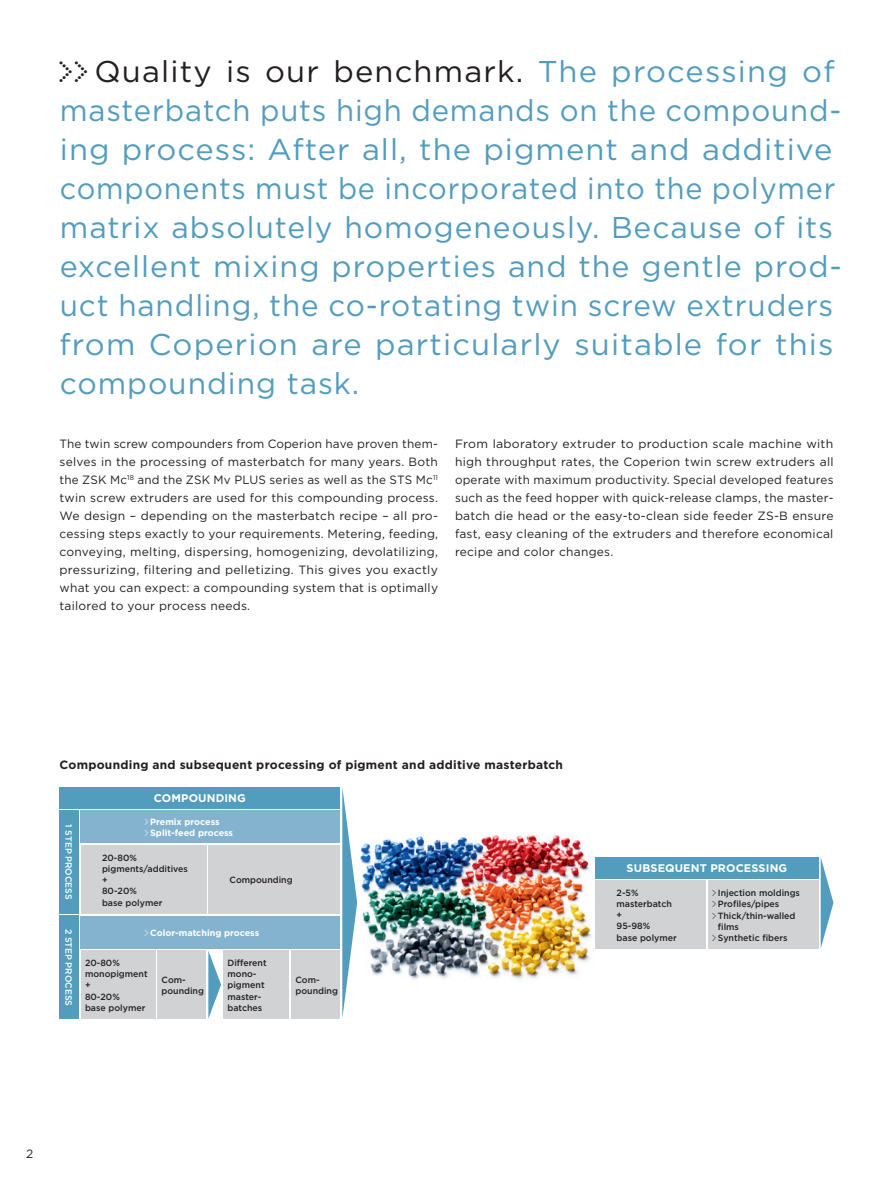
<style>
.page{position:relative;width:893px;height:1191px;background:#fff}
.page>*{position:absolute;margin:0;border:0;box-sizing:border-box;transform-origin:0 0}
.Intro{font:30px/39px "Gotham";letter-spacing:.03em;color:#529cbe}
.Copy{font:12px/18px "Gotham";letter-spacing:.02em;color:#231f20;text-align:justify}
.t1{font:700 12px "Gotham";letter-spacing:.02em;color:#231f20}
.Copy-2{font:700 11.1px "Gotham";letter-spacing:.01em;color:#fff}
.Copy-3{font:500 9px/11.2px "Gotham";color:#231f20}
.Copy-4{font:700 9px "Gotham";color:#fff}
.Copy-5{font:500 9px "Gotham";color:#fff}
.s1{font-family:"Dot Matrix One OT";color:#231f20}
.s2{color:#231f20}
.s3{font-family:"Dot Matrix One OT";font-weight:400}
</style>
<div class="page">
<img style="left:357px;top:834px;width:239px;height:145px">
<div style="left:595px;top:880px;width:111px;height:68px;background:#d1d2d4"></div>
<div style="left:708px;top:880px;width:111px;height:68px;background:#d1d2d4"></div>
<svg style="left:821px;top:858px;width:12px;height:89px"></svg>
<div style="left:595px;top:857px;width:224px;height:21px;background:#529cbe"></div>
<div style="left:60px;top:787px;width:280px;height:21px;background:#529cbe"></div>
<div style="left:81px;top:810px;width:259px;height:33px;background:#83b3cf"></div>
<div style="left:81px;top:915px;width:259px;height:33px;background:#83b3cf"></div>
<div style="left:81px;top:845px;width:125px;height:68px;background:#d1d2d4"></div>
<div style="left:81px;top:950px;width:74px;height:68px;background:#d1d2d4"></div>
<div style="left:223px;top:950px;width:66px;height:68px;background:#d1d2d4"></div>
<div style="left:208px;top:845px;width:132px;height:68px;background:#d1d2d4"></div>
<div style="left:157px;top:950px;width:49px;height:68px;background:#d1d2d4"></div>
<div style="left:291px;top:950px;width:49px;height:68px;background:#d1d2d4"></div>
<svg style="left:342px;top:787px;width:15px;height:231px"></svg>
<div style="left:60px;top:810px;width:19px;height:103px;background:#529cbe"></div>
<div style="left:60px;top:915px;width:19px;height:103px;background:#529cbe"></div>
<svg style="left:208px;top:951px;width:13px;height:67px"></svg>
<p class="Intro" style="left:58px;top:52px;width:785px"><span class="s1">&gt;&gt;</span> <span class="s2">Quality is our benchmark.</span> The processing of masterbatch puts high demands on the compound&shy;ing process: After all, the pigment and additive components must be incorporated into the polymer matrix absolutely homogeneously. Because of its excellent mixing properties and the gentle prod&shy;uct handling, the co-rotating twin screw extruders from Coperion are particularly suitable for this compounding task.</p>
<p class="Copy" style="left:60px;top:434px;width:380px">The twin screw compounders from Coperion have proven them&shy;selves in the processing of masterbatch for many years. Both the ZSK Mc<sup>18</sup> and the ZSK Mv PLUS series as well as the STS Mc<sup>11 </sup>twin screw extruders are used for this compounding process.<br>We design – depending on the masterbatch recipe – all pro&shy;cessing steps exactly to your requirements. Metering, feeding, conveying, melting, dispersing, homogenizing, devolatilizing, pressurizing, filtering and pelletizing. This gives you exactly what you can expect: a compounding system that is optimally tailored to your process needs.</p>
<p class="Copy" style="left:455px;top:434px;width:380px;text-align:left">From laboratory extruder to production scale machine with high throughput rates, the Coperion twin screw extruders all operate with maximum productivity. Special developed features such as the feed hopper with quick-release clamps, the master&shy;batch die head or the easy-to-clean side feeder ZS-B ensure fast, easy cleaning of the extruders and therefore economical recipe and color changes.</p>
<p class="t1" style="left:60px;top:756px;width:505px">Compounding and subsequent processing of pigment and additive masterbatch</p>
<p class="Copy-5" style="left:75px;top:824px;width:77px;rotate:90deg">1 STEP PROCESS</p>
<p class="Copy-5" style="left:75px;top:928px;width:79px;rotate:90deg">2 STEP PROCESS</p>
<p class="Copy-2" style="left:154px;top:790px;width:94px">COMPOUNDING</p>
<p class="Copy-4" style="left:145px;top:816px;width:77px"><span class="s3">&gt;</span>Premix process</p>
<p class="Copy-4" style="left:145px;top:827px;width:90px"><span class="s3">&gt;</span>Split-feed process</p>
<p class="Copy-3" style="left:102px;top:851px;width:36px">20-80%</p>
<p class="Copy-3" style="left:102px;top:863px;width:87px">pigments/additives</p>
<p class="Copy-3" style="left:102px;top:874px;width:7px">+</p>
<p class="Copy-3" style="left:102px;top:885px;width:36px">80-20%</p>
<p class="Copy-3" style="left:102px;top:896px;width:62px">base polymer</p>
<p class="Copy-3" style="left:230px;top:874px;width:65px">Compounding</p>
<p class="Copy-4" style="left:145px;top:927px;width:116px"><span class="s3">&gt;</span>Color-matching process</p>
<p class="Copy-3" style="left:85px;top:957px;width:36px">20-80%</p>
<p class="Copy-3" style="left:85px;top:968px;width:64px">monopigment</p>
<p class="Copy-3" style="left:85px;top:979px;width:7px">+</p>
<p class="Copy-3" style="left:85px;top:990px;width:36px">80-20%</p>
<p class="Copy-3" style="left:85px;top:1002px;width:62px">base polymer</p>
<p class="Copy-3" style="left:227px;top:957px;width:41px">Different mono&shy;pigment master&shy;batches</p>
<p class="Copy-3" style="left:162px;top:973px;width:44px">Com&shy;pounding</p>
<p class="Copy-3" style="left:296px;top:973px;width:44px">Com&shy;pounding</p>
<p class="Copy-2" style="left:627px;top:861px;width:162px">SUBSEQUENT PROCESSING</p>
<p class="Copy-3" style="left:617px;top:886px;width:23px">2-5%</p>
<p class="Copy-3" style="left:617px;top:898px;width:57px">masterbatch</p>
<p class="Copy-3" style="left:617px;top:909px;width:7px">+</p>
<p class="Copy-3" style="left:617px;top:920px;width:35px">95-98%</p>
<p class="Copy-3" style="left:617px;top:931px;width:62px">base polymer</p>
<p class="Copy-3" style="left:712px;top:887px;width:89px"><span class="s3">&gt;</span> Injection moldings</p>
<p class="Copy-3" style="left:712px;top:898px;width:69px"><span class="s3">&gt;</span>Profiles/pipes</p>
<p class="Copy-3" style="left:718px;top:909px;width:79px;text-indent:-6px"><span class="s3">&gt;</span>Thick/thin-walled films</p>
<p class="Copy-3" style="left:712px;top:932px;width:77px"><span class="s3">&gt;</span>Synthetic fibers</p>
<p class="Copy" style="left:26px;top:1144px;width:9px">2</p>
</div>
